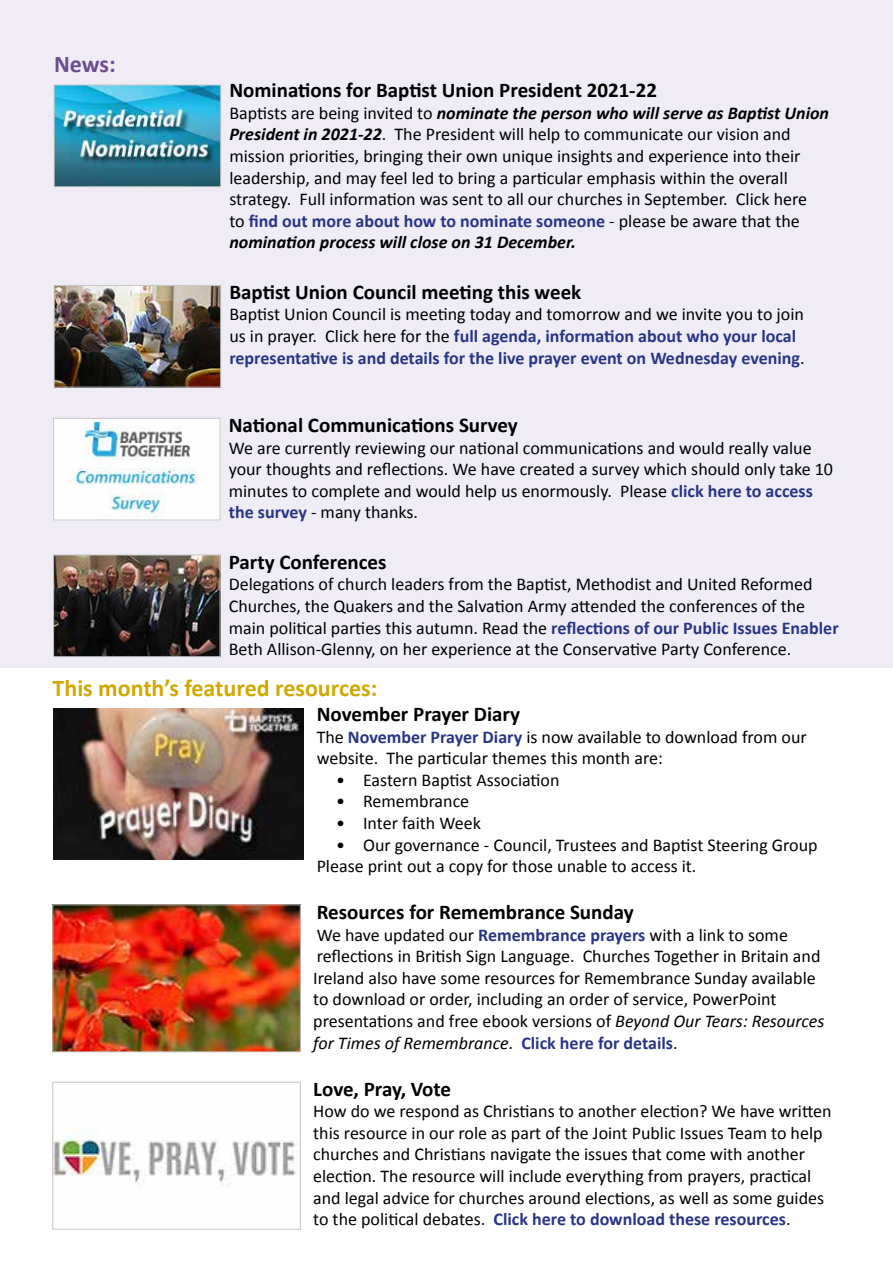
<style>
.page{position:relative;width:893px;height:1263px;background:#fff}
.page>*{position:absolute;margin:0;border:0;box-sizing:border-box;transform-origin:0 0}
.t1{font:700 24px "Calibri";color:#d1a800}
.t2{font:700 24px "Calibri";color:#6d4c91}
.t3{font:700 21px "Calibri";color:#000}
.t4{font:18px/21.6px "Calibri";color:#000}
.t5{font:700 18px/21.6px "Calibri";color:#283583}
.s1{font-weight:700;font-style:italic}
.s2{font-weight:700;color:#283583}
.s3{font-weight:400;color:#000}
.s4{font-style:italic}
</style>
<div class="page">
<div style="left:0;top:0;width:893px;height:668px;background:#efecf6"></div>
<img style="left:56px;top:87px;width:163px;height:98px">
<div style="left:54px;top:85px;width:167px;height:102px;border:1px solid #c6c6c6"></div>
<img style="left:53px;top:708px;width:251px;height:152px">
<img style="left:56px;top:287px;width:163px;height:98px">
<div style="left:54px;top:285px;width:167px;height:102px;border:1px solid #c6c6c6"></div>
<img style="left:55px;top:907px;width:243px;height:143px">
<img style="left:55px;top:1128px;width:243px;height:60px">
<div style="left:53px;top:1082px;width:247px;height:147px;border:1px solid #c6c6c6"></div>
<img style="left:55px;top:420px;width:163px;height:98px">
<div style="left:53px;top:418px;width:167px;height:102px;border:1px solid #c6c6c6"></div>
<img style="left:55px;top:557px;width:163px;height:98px">
<div style="left:53px;top:555px;width:167px;height:102px;border:1px solid #c6c6c6"></div>
<h1 class="t2" style="left:54px;top:49px;width:63px">News:</h1>
<p class="t3" style="left:229px;top:77px;width:429px">Nominations for Baptist Union President 2021-22</p>
<p class="t4" style="left:229px;top:102px;width:601px">Baptists are being invited to <span class="s1">nominate the person who will serve as Baptist Union President in 2021-22</span>. The President will help to communicate our vision and mission priorities, bringing their own unique insights and experience into their leadership, and may feel led to bring a particular emphasis within the overall strategy. Full information was sent to all our churches in September. Click here<br>to <span class="s2">find out more about how to nominate someone</span> - please be aware that the <span class="s1">nomination process will close on 31 December.</span></p>
<p class="t3" style="left:229px;top:278px;width:353px">Baptist Union Council meeting this week</p>
<p class="t5" style="left:229px;top:304px;width:577px"><span class="s3">Baptist Union Council is meeting today and tomorrow and we invite you to join us in prayer. Click here for the</span> full agenda, information about who your local representative is and details for the live prayer event on Wednesday evening<span class="s3">.</span></p>
<p class="t3" style="left:229px;top:412px;width:291px">National Communications Survey</p>
<p class="t4" style="left:229px;top:437px;width:606px">We are currently reviewing our national communications and would really value your thoughts and reflections. We have created a survey which should only take 10 minutes to complete and would help us enormously. Please <span class="s2">click here to access the survey</span> - many thanks.</p>
<p class="t3" style="left:229px;top:548px;width:159px">Party Conferences</p>
<p class="t4" style="left:229px;top:574px;width:611px">Delegations of church leaders from the Baptist, Methodist and United Reformed Churches, the Quakers and the Salvation Army attended the conferences of the main political parties this autumn. Read the <span class="s2">reflections of our Public Issues Enabler </span>Beth Allison-Glenny, on her experience at the Conservative Party Conference.</p>
<h1 class="t1" style="left:53px;top:672px;width:326px">This month’s featured resources:</h1>
<p class="t3" style="left:317px;top:701px;width:205px">November Prayer Diary</p>
<p class="t4" style="left:317px;top:726px;width:492px">The <span class="s2">November Prayer Diary</span> is now available to download from our website. The particular themes this month are:</p>
<p class="t4" style="left:336px;top:769px;width:225px">• Eastern Baptist Association</p>
<p class="t4" style="left:336px;top:791px;width:135px">• Remembrance</p>
<p class="t4" style="left:336px;top:812px;width:146px">• Inter faith Week</p>
<p class="t4" style="left:317px;top:834px;width:502px;text-indent:19px">• Our governance - Council, Trustees and Baptist Steering Group<br>Please print out a copy for those unable to access it.</p>
<p class="t3" style="left:317px;top:899px;width:319px">Resources for Remembrance Sunday</p>
<p class="t4" style="left:313px;top:924px;width:513px">We have updated our <span class="s2">Remembrance prayers</span> with a link to some reflections in British Sign Language. Churches Together in Britain and Ireland also have some resources for Remembrance Sunday available to download or order, including an order of service, PowerPoint presentations and free ebook versions of <span class="s4">Beyond Our Tears: Resources for Times of Remembrance</span>. <span class="s2">Click here for details</span>.</p>
<p class="t3" style="left:313px;top:1075px;width:139px">Love, Pray, Vote</p>
<p class="t4" style="left:313px;top:1100px;width:520px">How do we respond as Christians to another election? We have written this resource in our role as part of the Joint Public Issues Team to help churches and Christians navigate the issues that come with another election. The resource will include everything from prayers, practical and legal advice for churches around elections, as well as some guides to the political debates. <span class="s2">Click here to download these resources</span>.</p>
</div>
